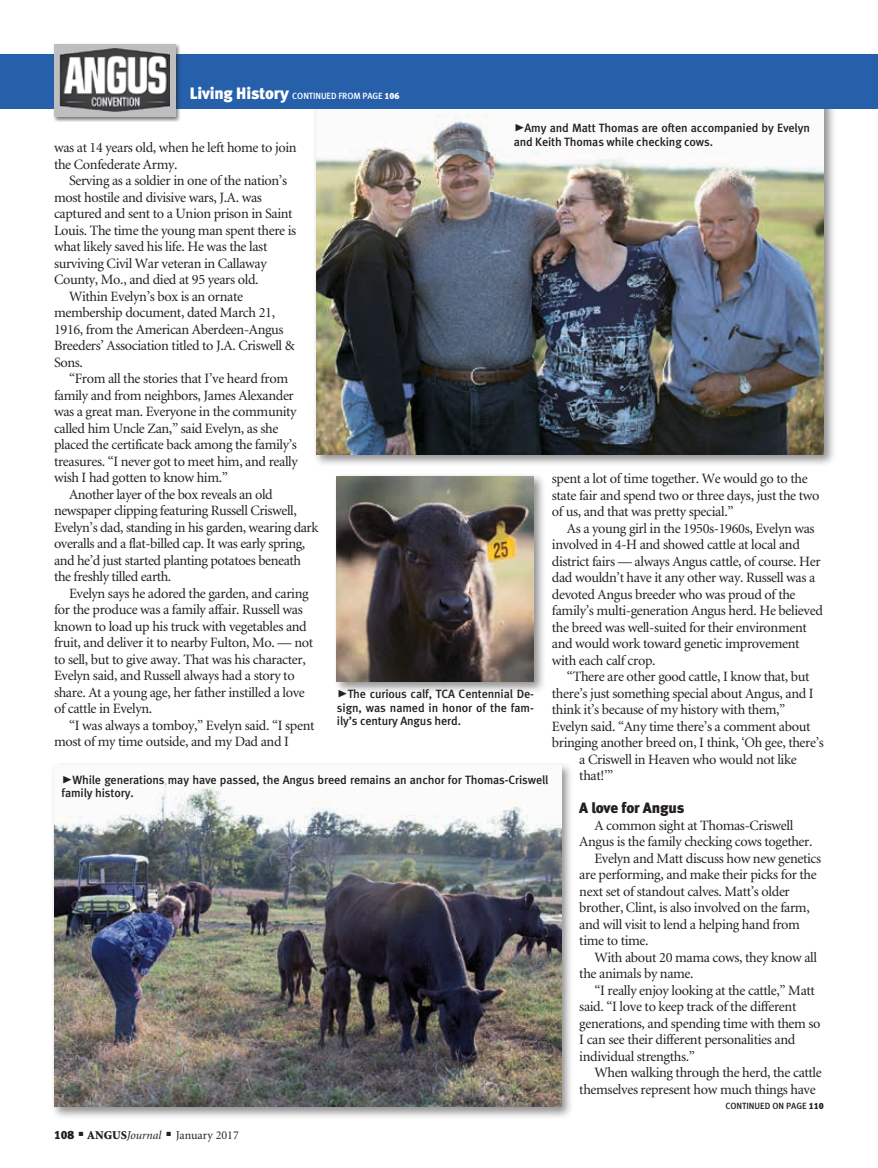
<style>
.page{position:relative;width:878px;height:1168px;background:#fff}
.page>*{position:absolute;margin:0;border:0;box-sizing:border-box;transform-origin:0 0}
.subhead{font:15px "Meta Black LF";letter-spacing:-.01em;color:#231f20}
.body_text{font:14.25px/16.5px "Minion";letter-spacing:-.025em;color:#231f20}
.cutlines{font:12px/13.5px "Meta Medium LF";letter-spacing:-.01em;color:#231f20}
.t1{font:12px "Minion";color:#231f20}
.headline{font:9px "Meta Medium LF";letter-spacing:-.01em;color:#fff}
.t2{font:9px "Meta Medium LF";color:#231f20}
.s1{font-family:"Meta Black LF";font-size:16.5px}
.s2{font-family:"Meta Black LF"}
.s3{font-family:"Meta Black Caps Expert";font-size:21px}
.s4{font-weight:900}
.s5{font-style:italic}
</style>
<div class="page">
<div style="left:312px;top:95px;width:524px;height:372px;background:#231f20;opacity:.5"></div>
<img style="left:316px;top:108px;width:508px;height:346px">
<div style="left:50px;top:761px;width:524px;height:358px;background:#231f20;opacity:.5"></div>
<img style="left:54px;top:765px;width:507px;height:342px">
<div style="left:333px;top:472px;width:213px;height:222px;background:#231f20;opacity:.5"></div>
<img style="left:337px;top:476px;width:197px;height:205px">
<div style="left:0;top:54px;width:878px;height:54px;background:#2660aa"></div>
<div style="left:53px;top:43px;width:128px;height:79px;background:#231f20;opacity:.59"></div>
<div style="left:54px;top:44px;width:121px;height:73px;background:#bcbec0"></div>
<img style="left:59px;top:48px;width:110px;height:63px">
<p class="headline" style="left:190px;top:91px;width:211px"><span class="s1">Living History</span> CONTINUED FROM PAGE <span class="s2">106</span></p>
<p class="cutlines" style="left:513px;top:121px;width:298px"><span class="s3">@</span>Amy and Matt Thomas are often accompanied by Evelyn and Keith Thomas while checking cows.</p>
<p class="body_text" style="left:54px;top:140px;width:244px">was at 14 years old, when he left home to join the Confederate Army.</p>
<p class="body_text" style="left:54px;top:173px;width:244px;text-indent:15px">Serving as a soldier in one of the nation’s most hostile and divisive wars, J.A. was captured and sent to a Union prison in Saint Louis. The time the young man spent there is what likely saved his life. He was the last surviving Civil War veteran in Callaway County, Mo., and died at 95 years old.</p>
<p class="body_text" style="left:54px;top:288px;width:242px;text-indent:15px">Within Evelyn’s box is an ornate membership document, dated March 21,<br>1916, from the American Aberdeen-Angus<br>Breeders’ Association titled to J.A. Criswell &amp;<br>Sons.</p>
<p class="body_text" style="left:54px;top:371px;width:245px;text-indent:15px">“From all the stories that I’ve heard from family and from neighbors, James Alexander was a great man. Everyone in the community called him Uncle Zan,” said Evelyn, as she placed the certificate back among the family’s treasures. “I never got to meet him, and really wish I had gotten to know him.”</p>
<p class="body_text" style="left:54px;top:486px;width:266px;text-indent:15px">Another layer of the box reveals an old newspaper clipping featuring Russell Criswell, Evelyn’s dad, standing in his garden, wearing dark overalls and a flat-billed cap. It was early spring, and he’d just started planting potatoes beneath the freshly tilled earth.</p>
<p class="body_text" style="left:54px;top:585px;width:261px;text-indent:15px">Evelyn says he adored the garden, and caring for the produce was a family affair. Russell was known to load up his truck with vegetables and fruit, and deliver it to nearby Fulton, Mo. — not to sell, but to give away. That was his character, Evelyn said, and Russell always had a story to share. At a young age, her father instilled a love of cattle in Evelyn.</p>
<p class="body_text" style="left:54px;top:717px;width:262px;text-indent:15px">“I was always a tomboy,” Evelyn said. “I spent most of my time outside, and my Dad and I</p>
<p class="body_text" style="left:552px;top:471px;width:269px">spent a lot of time together. We would go to the state fair and spend two or three days, just the two of us, and that was pretty special.”</p>
<p class="body_text" style="left:552px;top:520px;width:272px;text-indent:15px">As a young girl in the 1950s-1960s, Evelyn was involved in 4-H and showed cattle at local and district fairs — always Angus cattle, of course. Her dad wouldn’t have it any other way. Russell was a devoted Angus breeder who was proud of the family’s multi-generation Angus herd. He believed the breed was well-suited for their environment and would work toward genetic improvement with each calf crop.</p>
<p class="body_text" style="left:567px;top:669px;width:244px">“There are other good cattle, I know that, but</p>
<p class="body_text" style="left:552px;top:685px;width:263px">there’s just something special about Angus, and I</p>
<p class="body_text" style="left:552px;top:702px;width:235px">think it’s because of my history with them,”</p>
<p class="body_text" style="left:552px;top:718px;width:260px">Evelyn said. “Any time there’s a comment about</p>
<p class="body_text" style="left:552px;top:735px;width:273px">bringing another breed on, I think, ‘Oh gee, there’s</p>
<p class="body_text" style="left:579px;top:751px;width:219px">a Criswell in Heaven who would not like</p>
<p class="body_text" style="left:579px;top:768px;width:35px">that!’”</p>
<p class="subhead" style="left:579px;top:799px;width:106px">A love for Angus</p>
<p class="body_text" style="left:579px;top:817px;width:235px;text-align:center">A common sight at Thomas-Criswell<br>Angus is the family checking cows together.</p>
<p class="body_text" style="left:579px;top:850px;width:243px;text-indent:15px">Evelyn and Matt discuss how new genetics are performing, and make their picks for the next set of standout calves. Matt’s older brother, Clint, is also involved on the farm, and will visit to lend a helping hand from time to time.</p>
<p class="body_text" style="left:579px;top:949px;width:239px;text-indent:15px">With about 20 mama cows, they know all the animals by name.</p>
<p class="body_text" style="left:579px;top:982px;width:243px;text-indent:15px">“I really enjoy looking at the cattle,” Matt said. “I love to keep track of the different generations, and spending time with them so I can see their different personalities and individual strengths.”</p>
<p class="body_text" style="left:579px;top:1065px;width:244px;text-indent:15px">When walking through the herd, the cattle themselves represent how much things have</p>
<p class="cutlines" style="left:337px;top:687px;width:198px;text-align:justify"><span class="s3">@</span>The curious calf, TCA Centennial De&shy;sign, was named in honor of the fam&shy;ily’s century Angus herd.</p>
<p class="cutlines" style="left:62px;top:772px;width:488px"><span class="s3">@</span>While generations may have passed, the Angus breed remains an anchor for Thomas-Criswell family history.</p>
<p class="t1" style="left:54px;top:1129px;width:186px"><span class="s2">108</span> ■ <span class="s4">ANGUS</span><span class="s5">Journal</span> ■ January 2017</p>
<p class="t2" style="left:725px;top:1101px;width:100px">CONTINUED ON PAGE <span class="s2">110</span></p>
</div>
